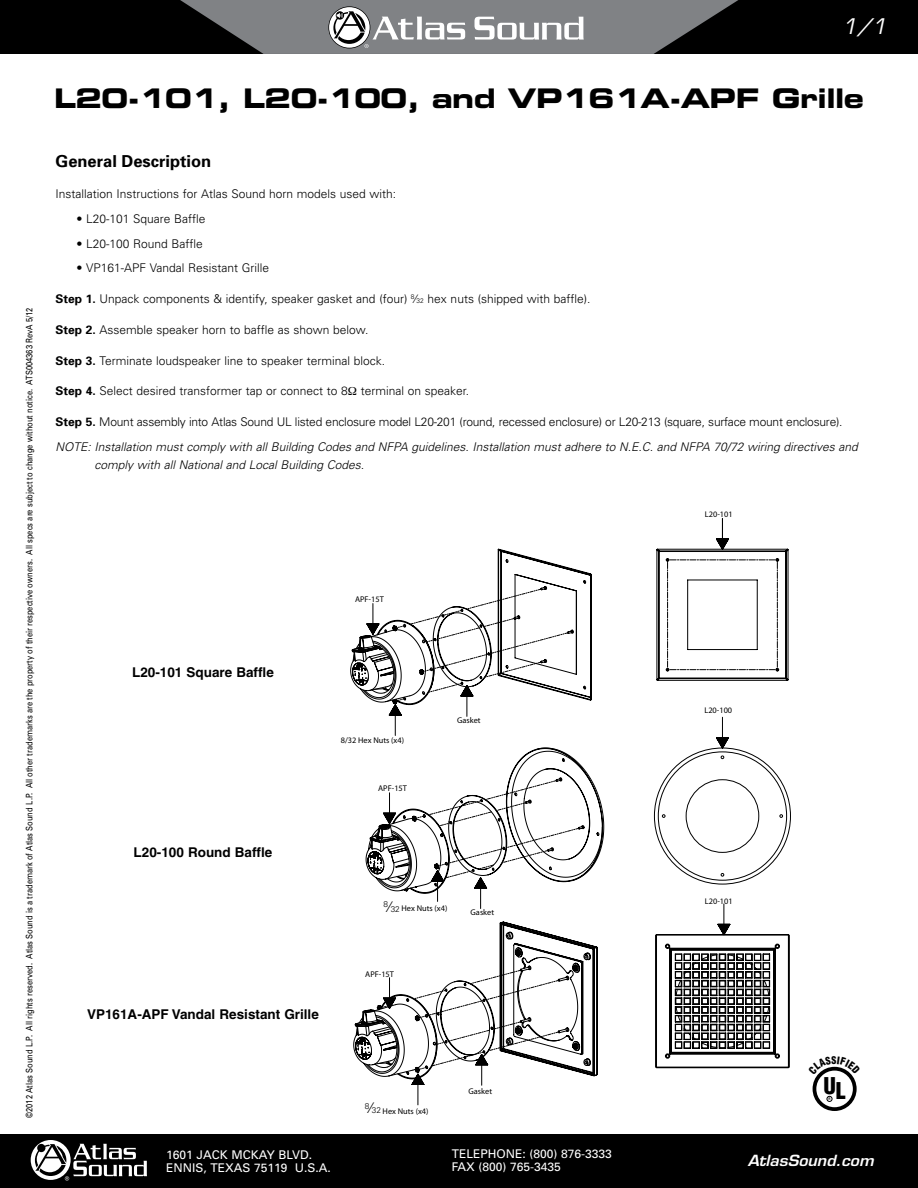
<style>
.page{position:relative;width:918px;height:1188px;background:#fff}
.page>*{position:absolute;margin:0;border:0;box-sizing:border-box;transform-origin:0 0}
.t1{font:27px "Eurostile LT Std Bold Ex 2";letter-spacing:-.02em;color:#000}
.t2{font:900 condensed 22.5px "Helvetica";color:#000}
.t3{font:italic 21px "Eurostile LT Std";color:#fff}
.t4{font:700 16.5px "Univers";color:#000}
.t5{font:italic 600 15px "Eurostile LT Std";color:#fff;scale:1.05 1}
.t6{font:700 13.5px "Helvetica";color:#000}
.t7{font:300 12px "Univers";color:#000}
.t8{font:italic 300 12px/24.8px "Univers";color:#000}
.t9{font:12px/13.5px "Univers";color:#fff}
.t10{font:9px "Univers";color:#000;scale:.83 1}
.t11{font:8.25px "Myriad";color:#000}
.t12{font:300 8.25px "Univers";color:#000}
.t13{font:700 condensed 3.45px "Helvetica";color:#000}
.s1{font-weight:700}
.s2{font-size:6.6px}
.s3{font-weight:700;font-style:normal}
.s4{font-style:normal}
.s5{font-size:15px}
</style>
<div class="page">
<div style="left:0;top:0;width:918px;height:54px;background:#000"></div>
<svg style="left:180px;top:0;width:558px;height:54px"></svg>
<div style="left:0;top:1134px;width:918px;height:54px;background:#000"></div>
<svg style="left:30px;top:1140px;width:117px;height:41px"></svg>
<svg style="left:394px;top:549px;width:395px;height:336px"></svg>
<svg style="left:667px;top:560px;width:111px;height:110px"></svg>
<svg style="left:716px;top:518px;width:13px;height:32px"></svg>
<svg style="left:716px;top:717px;width:13px;height:32px"></svg>
<svg style="left:353px;top:922px;width:245px;height:183px"></svg>
<svg style="left:656px;top:904px;width:133px;height:164px"></svg>
<svg style="left:367px;top:748px;width:236px;height:161px"></svg>
<svg style="left:352px;top:588px;width:217px;height:147px"></svg>
<div style="left:52px;top:1007px;width:302px;height:24px;background:#fff"></div>
<div style="left:813px;top:1067px;width:44px;height:44px;border:4px solid #000;border-radius:50%"></div>
<svg style="left:827px;top:1096px;width:5px;height:6px"></svg>
<div style="left:365px;top:1101px;width:16px;height:15px;background:#fff"></div>
<div style="left:384px;top:899px;width:16px;height:15px;background:#fff"></div>
<svg style="left:818px;top:1066px;width:33px;height:8px"></svg>
<p class="t10" style="left:24px;top:1118px;width:978px;rotate:-90deg">©2012 Atlas Sound L.P. All rights reserved. Atlas Sound is a trademark of Atlas Sound L.P. All other trademarks are the property of their respective owners. All specs are subject to change without notice. ATS004363 RevA 5/12</p>
<h3 class="t3" style="left:842px;top:13px;width:46px">1/1</h3>
<h1 class="t1" style="left:54px;top:80px;width:811px">L20-101, L20-100, and VP161A-APF Grille</h1>
<h3 class="t4" style="left:56px;top:150px;width:157px">General Description</h3>
<p class="t7" style="left:56px;top:187px;width:342px">Installation Instructions for Atlas Sound horn models used with:</p>
<p class="t7" style="left:76px;top:211px;width:131px">• L20-101 Square Baffle</p>
<p class="t7" style="left:77px;top:236px;width:128px">• L20-100 Round Baffle</p>
<p class="t7" style="left:77px;top:261px;width:194px">• VP161-APF Vandal Resistant Grille</p>
<p class="t7" style="left:56px;top:292px;width:536px"><span class="s1">Step 1.</span> Unpack components &amp; identify, speaker gasket and (four) <sup>8</sup>⁄<span class="s2">32</span> hex nuts (shipped with baffle).</p>
<p class="t7" style="left:56px;top:322px;width:315px"><span class="s1">Step 2.</span> Assemble speaker horn to baffle as shown below.</p>
<p class="t7" style="left:56px;top:353px;width:331px"><span class="s1">Step 3.</span> Terminate loudspeaker line to speaker terminal block.</p>
<p class="t7" style="left:56px;top:384px;width:415px"><span class="s1">Step 4.</span> Select desired transformer tap or connect to 8 terminal on speaker.</p>
<p class="t8" style="left:56px;top:409px;width:804px"><span class="s3">Step 5.</span> <span class="s4">Mount assembly into Atlas Sound UL listed enclosure model L20-201 (round, recessed enclosure) or L20-213 (square, surface mount enclosure).<br></span>NOTE: Installation must comply with all Building Codes and NFPA guidelines. Installation must adhere to N.E.C. and NFPA 70/72 wiring directives and</p>
<p class="t8" style="left:95px;top:452px;width:271px">comply with all National and Local Building Codes.</p>
<p class="t11" style="left:355px;top:595px;width:30px">APF-15T</p>
<p class="t6" style="left:132px;top:664px;width:143px">L20-101 Square Baffle</p>
<p class="t6" style="left:134px;top:844px;width:140px">L20-100 Round Baffle</p>
<p class="t11" style="left:341px;top:736px;width:65px">8/32 Hex Nuts (x4)</p>
<p class="t11" style="left:378px;top:784px;width:30px">APF-15T</p>
<p class="t11" style="left:457px;top:716px;width:25px">Gasket</p>
<p class="t12" style="left:384px;top:904px;width:18px">8<span class="s5">⁄</span>32</p>
<p class="t11" style="left:384px;top:905px;width:65px">8/32 Hex Nuts (x4)</p>
<p class="t11" style="left:471px;top:908px;width:25px">Gasket</p>
<p class="t6" style="left:87px;top:1006px;width:233px">VP161A-APF Vandal Resistant Grille</p>
<p class="t11" style="left:365px;top:970px;width:30px">APF-15T</p>
<p class="t9" style="left:166px;top:1148px;width:166px">1601 JACK MCKAY BLVD.<br>ENNIS, TEXAS 75119 U.S.A.</p>
<p class="t12" style="left:365px;top:1106px;width:18px">8<span class="s5">⁄</span>32</p>
<p class="t11" style="left:365px;top:1107px;width:65px">8/ Hex Nuts (x4)</p>
<p class="t11" style="left:468px;top:1087px;width:25px">Gasket</p>
<p class="t9" style="left:452px;top:1147px;width:162px">TELEPHONE: (800) 876-3333<br>FAX (800) 765-3435</p>
<p class="t11" style="left:705px;top:510px;width:29px">L20-101</p>
<p class="t11" style="left:704px;top:706px;width:29px">L20-100</p>
<p class="t11" style="left:705px;top:897px;width:29px">L20-101</p>
<h2 class="t2" style="left:823px;top:1074px;width:24px">UL</h2>
<p class="t13" style="left:828px;top:1097px;width:4px">R</p>
<p class="t5" style="left:748px;top:1151px;width:121px">AtlasSound.com</p>
</div>
